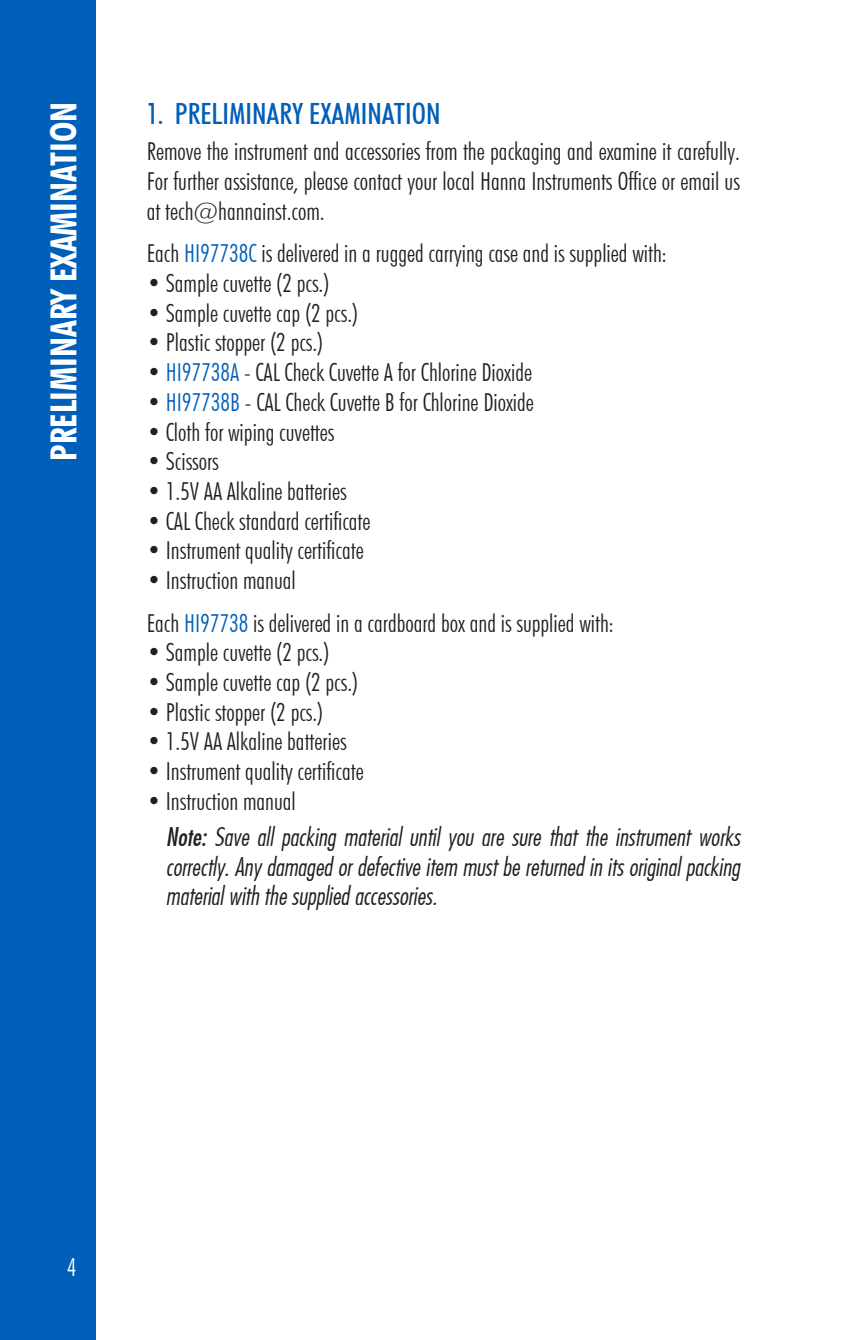
<style>
.page{position:relative;width:842px;height:1340px;background:#fff}
.page>*{position:absolute;margin:0;border:0;box-sizing:border-box;transform-origin:0 0}
.t1{font:700 condensed 36px "Futura BT";color:#fff}
.t2{font:500 condensed 29.25px "Futura BT";color:#005fb9}
.t3{font:300 condensed 24.75px/29.7px "Futura BT";color:#231f20;text-align:justify}
.t4{font:24.75px/29.7px "Futura Lt Cn BT Italic";color:#231f20;text-align:justify}
.t5{font:300 condensed 24.75px "Futura BT";color:#fff}
.s1{color:#005fb9}
.s2{font-family:"Futura Md Cn BT Italic"}
</style>
<div class="page">
<div style="left:0;top:0;width:96px;height:1339px;background:#005fb9"></div>
<h1 class="t1" style="left:42px;top:460px;width:360px;rotate:-90deg">PRELIMINARY EXAMINATION</h1>
<p class="t2" style="left:147px;top:96px;width:295px">1. PRELIMINARY EXAMINATION</p>
<p class="t3" style="left:147px;top:137px;width:595px">Remove the instrument and accessories from the packaging and examine it carefully.<br>For further assistance, please contact your local Hanna Instruments Office or email us at tech@hannainst.com.</p>
<p class="t3" style="left:147px;top:238px;width:521px">Each <span class="s1">HI97738C</span> is delivered in a rugged carrying case and is supplied with:</p>
<p class="t3" style="left:147px;top:268px;width:184px">• Sample cuvette (2 pcs.)</p>
<p class="t3" style="left:147px;top:298px;width:213px">• Sample cuvette cap (2 pcs.)</p>
<p class="t3" style="left:147px;top:327px;width:178px">• Plastic stopper (2 pcs.)</p>
<p class="t3" style="left:147px;top:357px;width:387px">• <span class="s1">HI97738A</span> - CAL Check Cuvette A for Chlorine Dioxide</p>
<p class="t3" style="left:147px;top:387px;width:389px">• <span class="s1">HI97738B</span> - CAL Check Cuvette B for Chlorine Dioxide</p>
<p class="t3" style="left:147px;top:417px;width:189px">• Cloth for wiping cuvettes</p>
<p class="t3" style="left:147px;top:446px;width:74px">• Scissors</p>
<p class="t3" style="left:147px;top:476px;width:201px">• 1.5V AA Alkaline batteries</p>
<p class="t3" style="left:147px;top:506px;width:225px">• CAL Check standard certificate</p>
<p class="t3" style="left:147px;top:535px;width:218px">• Instrument quality certificate</p>
<p class="t3" style="left:147px;top:559px;width:468px;line-height:42.5px">• Instruction manual<br>Each <span class="s1">HI97738</span> is delivered in a cardboard box and is supplied with:</p>
<p class="t3" style="left:147px;top:637px;width:184px">• Sample cuvette (2 pcs.)</p>
<p class="t3" style="left:147px;top:667px;width:213px">• Sample cuvette cap (2 pcs.)</p>
<p class="t3" style="left:147px;top:697px;width:178px">• Plastic stopper (2 pcs.)</p>
<p class="t3" style="left:147px;top:726px;width:201px">• 1.5V AA Alkaline batteries</p>
<p class="t3" style="left:147px;top:756px;width:218px">• Instrument quality certificate</p>
<p class="t3" style="left:147px;top:786px;width:151px">• Instruction manual</p>
<p class="t4" style="left:166px;top:821px;width:576px"><span class="s2">Note:</span> Save all packing material until you are sure that the instrument works correctly. Any damaged or defective item must be returned in its original packing material with the supplied accessories.</p>
<p class="t5" style="left:67px;top:1252px;width:11px">4</p>
</div>
